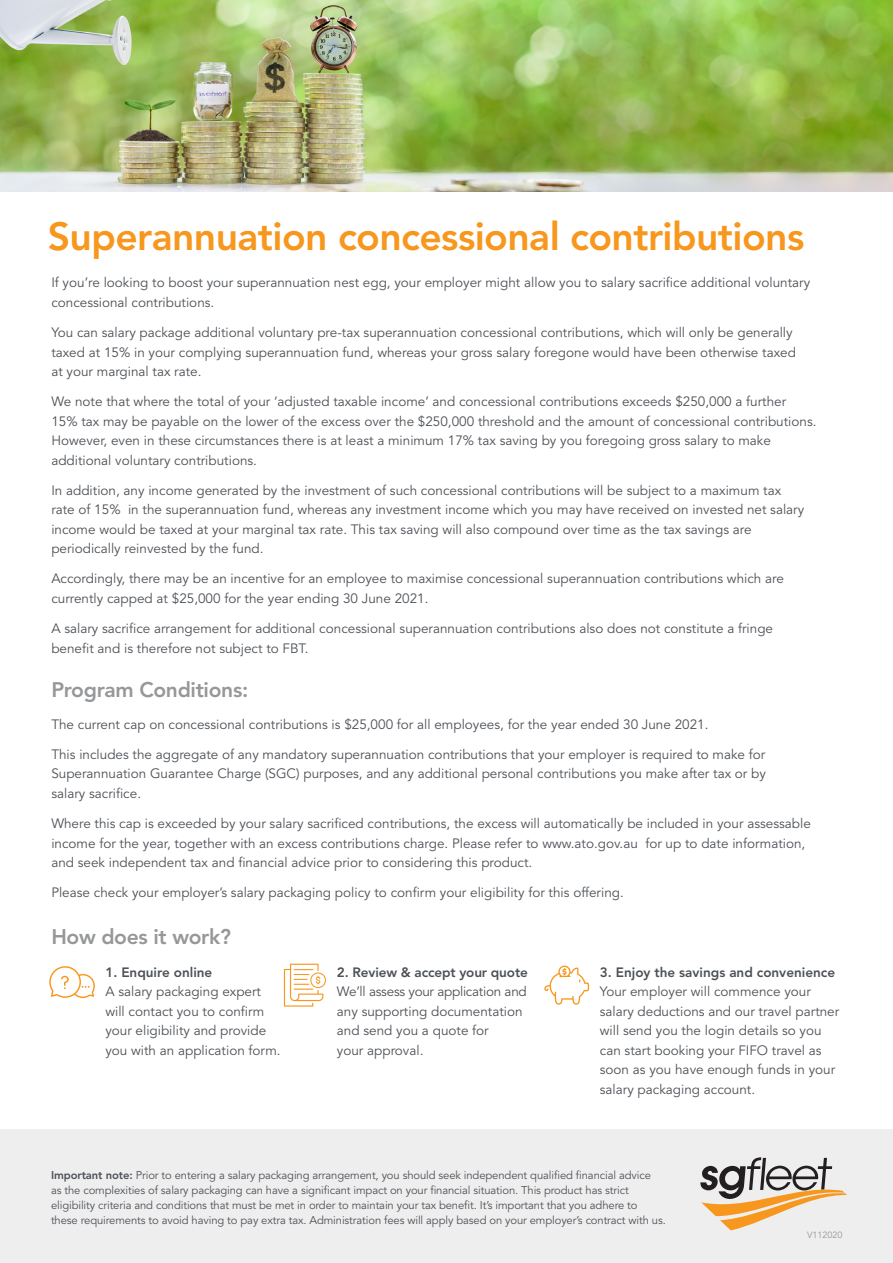
<style>
.page{position:relative;width:893px;height:1263px;background:#fff}
.page>*{position:absolute;margin:0;border:0;box-sizing:border-box;transform-origin:0 0}
.Publication_-_Headin{font:800 39px "Avenir LT Std";letter-spacing:-.015em;color:#f7971d}
.F_B_-_Body{font:800 21px "Avenir LT Std";letter-spacing:-.015em;color:#959798}
.F_B_-_Body-2{font:13.5px/19.5px "Avenir LT Std";color:#4d5156}
.F_B_-_Body-3{font:800 13.5px "Avenir LT Std";color:#4d5156}
.F_B_-_Footer{font:11.25px/15px "Avenir LT Std";letter-spacing:-.01em;color:#4d5156}
.t1{font:9px "Avenir LT Std";color:#959798}
.s1{font-weight:800}
</style>
<div class="page">
<img style="left:0;top:0;width:893px;height:191px">
<svg style="left:49px;top:966px;width:46px;height:32px"></svg>
<svg style="left:284px;top:964px;width:42px;height:42px"></svg>
<svg style="left:544px;top:965px;width:45px;height:40px"></svg>
<div style="left:0;top:1129px;width:893px;height:134px;background:#eeeeef"></div>
<svg style="left:700px;top:1157px;width:147px;height:73px"></svg>
<p class="Publication_-_Headin" style="left:48px;top:213px;width:758px">Superannuation concessional contributions</p>
<p class="F_B_-_Body-2" style="left:51px;top:273px;width:760px">If you’re looking to boost your superannuation nest egg, your employer might allow you to salary sacrifice additional voluntary concessional contributions.</p>
<p class="F_B_-_Body-2" style="left:51px;top:323px;width:746px">You can salary package additional voluntary pre-tax superannuation concessional contributions, which will only be generally taxed at 15% in your complying superannuation fund, whereas your gross salary foregone would have been otherwise taxed at your marginal tax rate.</p>
<p class="F_B_-_Body-2" style="left:51px;top:392px;width:767px">We note that where the total of your ‘adjusted taxable income’ and concessional contributions exceeds $250,000 a further<br>15% tax may be payable on the lower of the excess over the $250,000 threshold and the amount of concessional contributions.<br>However, even in these circumstances there is at least a minimum 17% tax saving by you foregoing gross salary to make additional voluntary contributions.</p>
<p class="F_B_-_Body-2" style="left:51px;top:481px;width:754px">In addition, any income generated by the investment of such concessional contributions will be subject to a maximum tax rate of 15% in the superannuation fund, whereas any investment income which you may have received on invested net salary income would be taxed at your marginal tax rate. This tax saving will also compound over time as the tax savings are periodically reinvested by the fund.</p>
<p class="F_B_-_Body-2" style="left:51px;top:569px;width:734px">Accordingly, there may be an incentive for an employee to maximise concessional superannuation contributions which are currently capped at $25,000 for the year ending 30 June 2021.</p>
<p class="F_B_-_Body-2" style="left:51px;top:619px;width:723px">A salary sacrifice arrangement for additional concessional superannuation contributions also does not constitute a fringe benefit and is therefore not subject to FBT.</p>
<p class="F_B_-_Body" style="left:51px;top:677px;width:198px">Program Conditions:</p>
<p class="F_B_-_Body-2" style="left:51px;top:715px;width:659px">The current cap on concessional contributions is $25,000 for all employees, for the year ended 30 June 2021.</p>
<p class="F_B_-_Body-2" style="left:51px;top:745px;width:716px;text-align:justify">This includes the aggregate of any mandatory superannuation contributions that your employer is required to make for Superannuation Guarantee Charge (SGC) purposes, and any additional personal contributions you make after tax or by salary sacrifice.</p>
<p class="F_B_-_Body-2" style="left:51px;top:814px;width:761px">Where this cap is exceeded by your salary sacrificed contributions, the excess will automatically be included in your assessable income for the year, together with an excess contributions charge. Please refer to www.ato.gov.au for up to date information, and seek independent tax and financial advice prior to considering this product.</p>
<p class="F_B_-_Body-2" style="left:51px;top:883px;width:574px">Please check your employer’s salary packaging policy to confirm your eligibility for this offering.</p>
<p class="F_B_-_Body" style="left:51px;top:924px;width:181px">How does it work?</p>
<p class="F_B_-_Body-3" style="left:105px;top:964px;width:108px">1. Enquire online</p>
<p class="F_B_-_Body-2" style="left:105px;top:982px;width:177px">A salary packaging expert will contact you to confirm your eligibility and provide you with an application form.</p>
<p class="F_B_-_Body-2" style="left:337px;top:963px;width:192px"><span class="s1">2. Review &amp; accept your quote<br></span>We’ll assess your application and any supporting documentation and send you a quote for<br>your approval.</p>
<p class="F_B_-_Body-3" style="left:600px;top:964px;width:237px">3. Enjoy the savings and convenience</p>
<p class="F_B_-_Body-2" style="left:600px;top:982px;width:241px">Your employer will commence your salary deductions and our travel partner will send you the login details so you can start booking your FIFO travel as soon as you have enough funds in your salary packaging account.</p>
<p class="F_B_-_Footer" style="left:51px;top:1167px;width:616px"><span class="s1">Important note:</span> Prior to entering a salary packaging arrangement, you should seek independent qualified financial advice<br>as the complexities of salary packaging can have a significant impact on your financial situation. This product has strict eligibility criteria and conditions that must be met in order to maintain your tax benefit. It’s important that you adhere to these requirements to avoid having to pay extra tax. Administration fees will apply based on your employer’s contract with us.</p>
<p class="t1" style="left:807px;top:1229px;width:37px">V112020</p>
</div>
